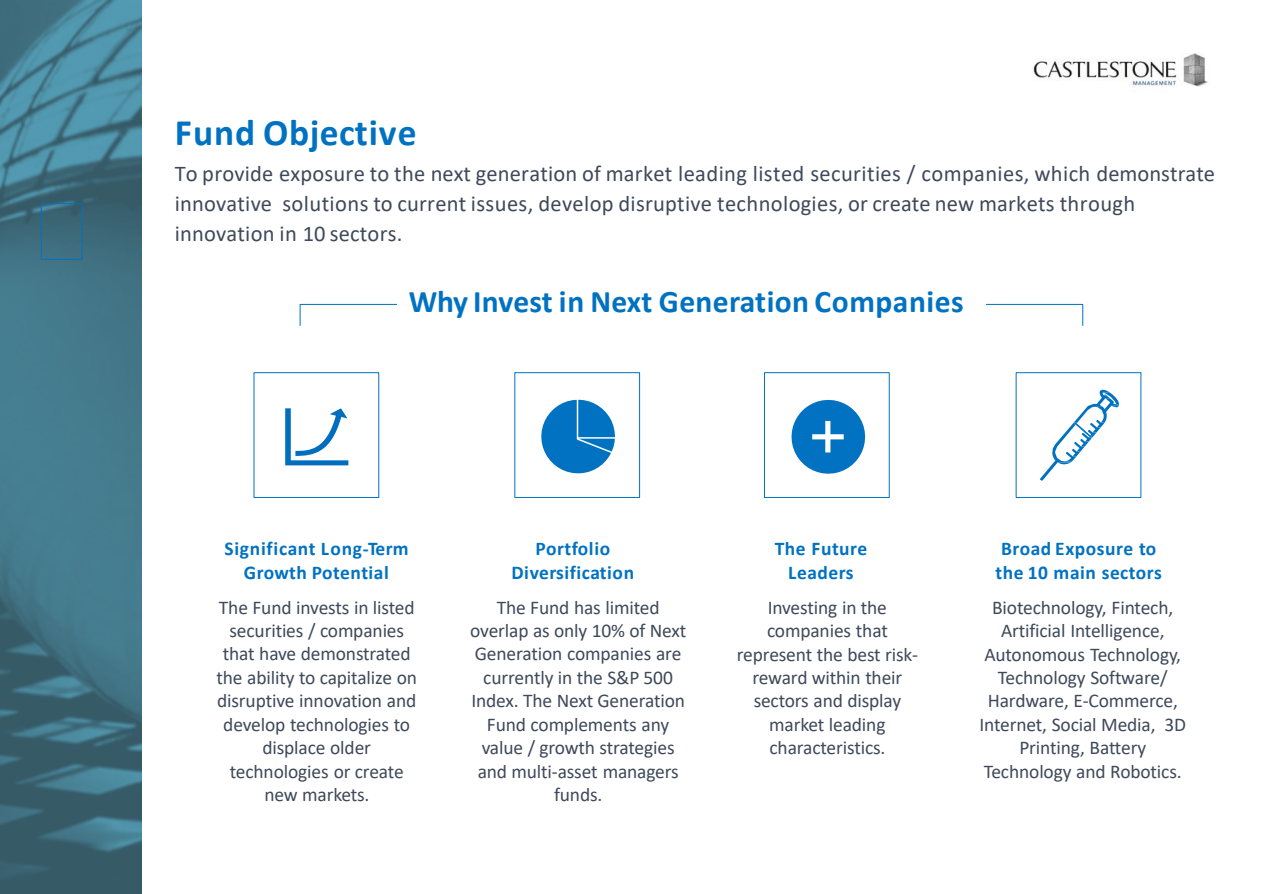
<style>
.page{position:relative;width:1264px;height:894px;background:#fff}
.page>*{position:absolute;margin:0;border:0;box-sizing:border-box;transform-origin:0 0}
.t1{font:700 37.5px "Calibri";letter-spacing:.025em;color:#0072c1}
.t2{font:700 31.5px "Calibri";letter-spacing:.01em;color:#0072c1}
.t3{font:22.5px/30px "Calibri";letter-spacing:.01em;color:#3e495a}
.t4{font:19.5px/23.4px "Calibri";letter-spacing:-.005em;color:#3e495a;text-align:center}
.t5{font:700 19.5px/23.4px "Calibri";letter-spacing:.025em;color:#0072c1;text-align:center}
</style>
<div class="page">
<img style="left:1033px;top:53px;width:175px;height:34px">
<div style="left:0;top:0;width:141px;height:893px;background:#4e8193;opacity:.7"></div>
<svg style="left:541px;top:399px;width:74px;height:74px"></svg>
<hr style="left:577px;top:437px;width:45px;height:1px;background:#fff">
<div style="left:514px;top:372px;width:126px;height:125px;border:1px solid #0072c1"></div>
<svg style="left:1040px;top:389px;width:78px;height:91px"></svg>
<img style="left:1073px;top:422px;width:18px;height:15px">
<div style="left:764px;top:372px;width:125px;height:125px;border:1px solid #0072c1"></div>
<svg style="left:791px;top:400px;width:73px;height:73px"></svg>
<div style="left:300px;top:304px;width:782px;height:22px;border:1px solid #0072c1"></div>
<div style="left:397px;top:285px;width:588px;height:54px;background:#fff"></div>
<div style="left:41px;top:203px;width:41px;height:57px;border:1px solid #0072c1"></div>
<svg style="left:285px;top:408px;width:63px;height:57px"></svg>
<h2 class="t1" style="left:175px;top:106px;width:243px">Fund Objective</h2>
<h2 class="t3" style="left:175px;top:158px;width:1041px">To provide exposure to the next generation of market leading listed securities / companies, which demonstrate innovative solutions to current issues, develop disruptive technologies, or create new markets through innovation in 10 sectors.</h2>
<p class="t2" style="left:409px;top:279px;width:556px">Why Invest in Next Generation Companies</p>
<p class="t5" style="left:224px;top:536px;width:186px">Significant Long-Term<br>Growth Potential</p>
<p class="t5" style="left:511px;top:536px;width:124px">Portfolio<br>Diversification</p>
<p class="t5" style="left:774px;top:536px;width:94px">The Future<br>Leaders</p>
<p class="t5" style="left:995px;top:536px;width:168px;text-align:left">Broad Exposure to the 10 main sectors</p>
<p class="t4" style="left:216px;top:594px;width:202px">The Fund invests in listed securities / companies that have demonstrated the ability to capitalize on disruptive innovation and develop technologies to displace older technologies or create new markets.</p>
<p class="t4" style="left:470px;top:595px;width:217px">The Fund has limited overlap as only 10% of Next<br>Generation companies are currently in the S&amp;P 500<br>Index. The Next Generation<br>Fund complements any value / growth strategies and multi-asset managers funds.</p>
<p class="t4" style="left:736px;top:595px;width:183px">Investing in the companies that represent the best risk&shy;reward within their sectors and display market leading characteristics.</p>
<p class="t4" style="left:979px;top:595px;width:208px">Biotechnology, Fintech,<br>Artificial Intelligence,<br>Autonomous Technology,<br>Technology Software/<br>Hardware, E-Commerce,<br>Internet, Social Media, 3D<br>Printing, Battery<br>Technology and Robotics.</p>
</div>
